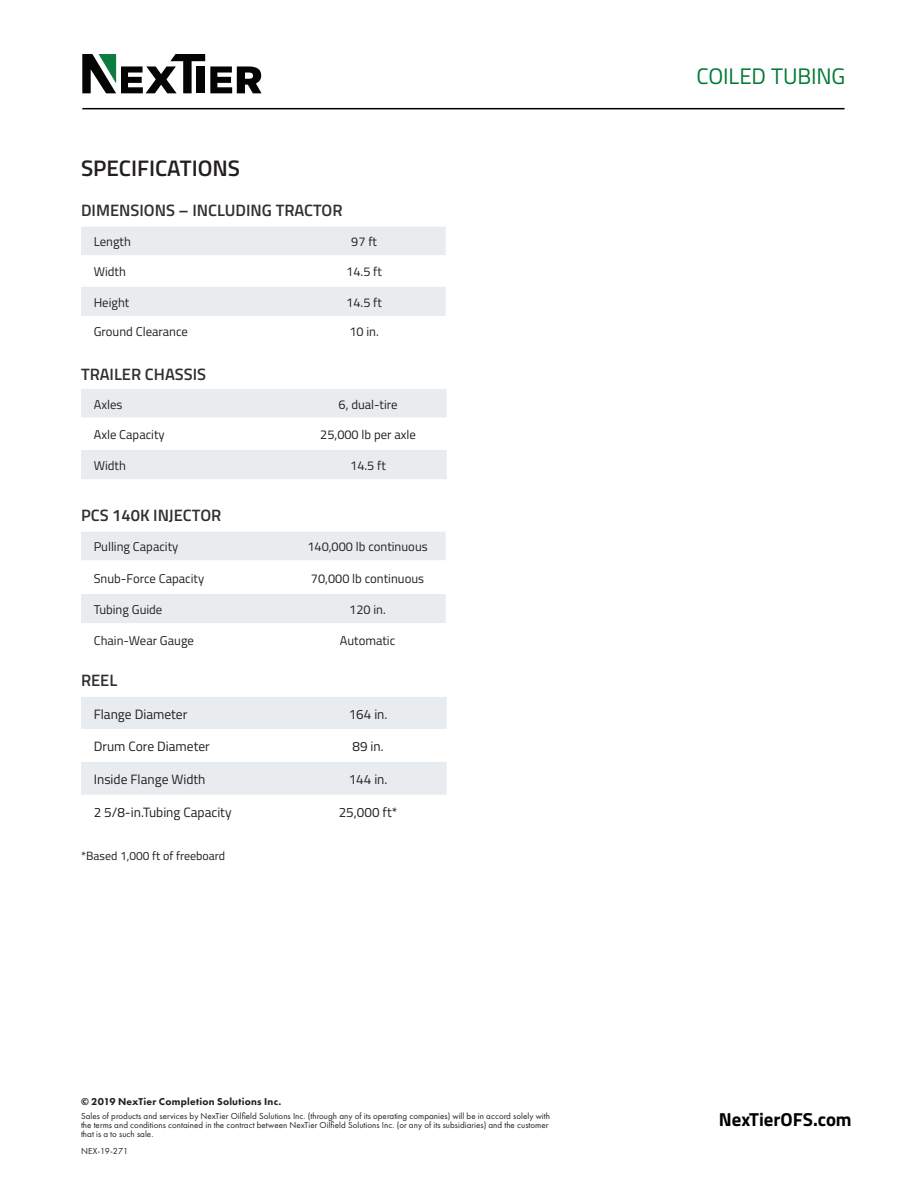
<style>
.page{position:relative;width:918px;height:1188px;background:#fff}
.page>*{position:absolute;margin:0;border:0;box-sizing:border-box;transform-origin:0 0}
.t1{font:600 22.5px "Cairo";color:#231f20}
.t2{font:22.5px "Cairo";letter-spacing:-.005em;color:#007b36}
.t3{font:700 18.75px "Cairo";letter-spacing:-.005em;color:#000}
.t4{font:600 16.5px "Cairo";color:#312f30}
.t5{font:13.5px "Cairo";color:#231f20}
.t6{font:12.75px "Cairo";color:#231f20}
.t7{font:12px "Cairo";color:#231f20}
.t8{font:800 10.35px "Futura PT";letter-spacing:.02em;color:#231f20}
.t9{font:9px/9px "Futura PT";letter-spacing:.005em;color:#231f20}
</style>
<div class="page">
<hr style="left:82px;top:108px;width:763px;height:1px;background:#000">
<svg style="left:82px;top:54px;width:180px;height:39px"></svg>
<svg style="left:81px;top:227px;width:365px;height:89px"></svg>
<svg style="left:81px;top:389px;width:366px;height:90px"></svg>
<svg style="left:81px;top:532px;width:365px;height:91px"></svg>
<svg style="left:81px;top:697px;width:366px;height:98px"></svg>
<h1 class="t1" style="left:81px;top:151px;width:161px">SPECIFICATIONS</h1>
<h3 class="t4" style="left:81px;top:198px;width:263px">DIMENSIONS – INCLUDING TRACTOR</h3>
<h3 class="t6" style="left:94px;top:232px;width:39px">Length</h3>
<h3 class="t6" style="left:351px;top:232px;width:27px">97 ft</h3>
<h3 class="t6" style="left:94px;top:262px;width:34px">Width</h3>
<h3 class="t6" style="left:346px;top:262px;width:37px">14.5 ft</h3>
<h3 class="t6" style="left:94px;top:293px;width:37px">Height</h3>
<h3 class="t6" style="left:346px;top:293px;width:37px">14.5 ft</h3>
<h3 class="t6" style="left:94px;top:322px;width:96px">Ground Clearance</h3>
<h3 class="t6" style="left:349px;top:322px;width:31px">10 in.</h3>
<h3 class="t4" style="left:81px;top:361px;width:127px">TRAILER CHASSIS</h3>
<h3 class="t6" style="left:94px;top:395px;width:30px">Axles</h3>
<h3 class="t6" style="left:339px;top:395px;width:61px">6, dual-tire</h3>
<h3 class="t6" style="left:94px;top:425px;width:72px">Axle Capacity</h3>
<h3 class="t6" style="left:320px;top:425px;width:97px">25,000 lb per axle</h3>
<h3 class="t6" style="left:94px;top:456px;width:34px">Width</h3>
<h3 class="t6" style="left:350px;top:456px;width:37px">14.5 ft</h3>
<h3 class="t4" style="left:81px;top:503px;width:142px">PCS 140K INJECTOR</h3>
<h3 class="t6" style="left:94px;top:538px;width:86px">Pulling Capacity</h3>
<h3 class="t6" style="left:307px;top:538px;width:122px">140,000 lb continuous</h3>
<h3 class="t6" style="left:94px;top:569px;width:112px">Snub-Force Capacity</h3>
<h3 class="t6" style="left:311px;top:569px;width:115px">70,000 lb continuous</h3>
<h3 class="t6" style="left:94px;top:600px;width:70px">Tubing Guide</h3>
<h3 class="t6" style="left:349px;top:600px;width:38px">120 in.</h3>
<h3 class="t6" style="left:94px;top:631px;width:102px">Chain-Wear Gauge</h3>
<h3 class="t6" style="left:340px;top:631px;width:57px">Automatic</h3>
<h3 class="t4" style="left:81px;top:668px;width:38px">REEL</h3>
<h3 class="t5" style="left:94px;top:704px;width:95px">Flange Diameter</h3>
<h3 class="t5" style="left:349px;top:704px;width:40px">164 in.</h3>
<h3 class="t5" style="left:94px;top:737px;width:118px">Drum Core Diameter</h3>
<h3 class="t5" style="left:352px;top:737px;width:33px">89 in.</h3>
<h3 class="t5" style="left:94px;top:769px;width:113px">Inside Flange Width</h3>
<h3 class="t5" style="left:349px;top:769px;width:40px">144 in.</h3>
<h3 class="t5" style="left:94px;top:802px;width:139px">2 5/8-in.Tubing Capacity</h3>
<h3 class="t5" style="left:339px;top:802px;width:60px">25,000 ft*</h3>
<h3 class="t7" style="left:81px;top:847px;width:146px">*Based 1,000 ft of freeboard</h3>
<h1 class="t2" style="left:697px;top:60px;width:150px">COILED TUBING</h1>
<p class="t8" style="left:81px;top:1095px;width:202px">© 2019 NexTier Completion Solutions Inc.</p>
<p class="t9" style="left:81px;top:1111px;width:470px">Sales of products and services by NexTier Oilfield Solutions Inc. (through any of its operating companies) will be in accord solely with the terms and conditions contained in the contract between NexTier Oilfield Solutions Inc. (or any of its subsidiaries) and the customer that is a to such sale.</p>
<h2 class="t3" style="left:719px;top:1104px;width:134px">NexTierOFS.com</h2>
<p class="t9" style="left:81px;top:1147px;width:49px">NEX-19-271</p>
</div>
